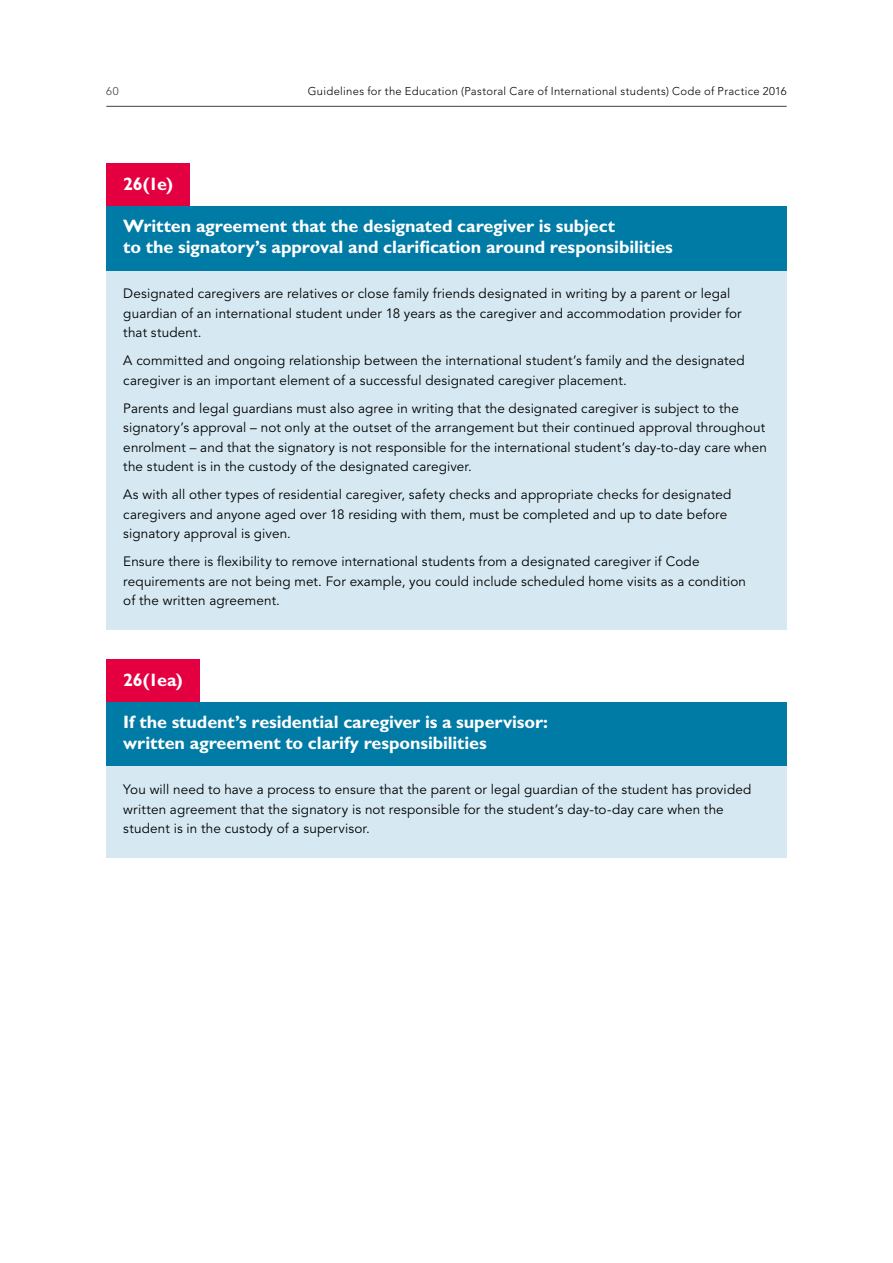
<style>
.page{position:relative;width:893px;height:1263px;background:#fff}
.page>*{position:absolute;margin:0;border:0;box-sizing:border-box;transform-origin:0 0}
.Clause_-_under_18_he{font:700 18px/21px "Gill Sans Maori";letter-spacing:-.005em;color:#fff}
.Clause_-_Red_tab{font:700 18px "Gill Sans Maori";letter-spacing:-.015em;color:#fff}
.Body_-_under_18{font:13.5px/19.5px "Avenir Maori";letter-spacing:.01em;color:#000}
.Body_-_under_18_-_la{font:13.5px/19.5px "Avenir Maori";letter-spacing:.01em;color:#000}
.t1{font:300 11.25px "Avenir LT Pro";letter-spacing:.03em;color:#000}
.t2{font:300 11.25px "Avenir LT Pro";color:#394348}
</style>
<div class="page">
<div style="left:106px;top:164px;width:84px;height:43px;background:#e40040"></div>
<div style="left:106px;top:206px;width:681px;height:64px;background:#007ba5"></div>
<div style="left:106px;top:271px;width:681px;height:86px;background:#d6e9f2"></div>
<div style="left:106px;top:338px;width:681px;height:67px;background:#d6e9f2"></div>
<div style="left:106px;top:385px;width:681px;height:106px;background:#d6e9f2"></div>
<div style="left:106px;top:472px;width:681px;height:86px;background:#d6e9f2"></div>
<div style="left:106px;top:539px;width:681px;height:91px;background:#d6e9f2"></div>
<div style="left:106px;top:660px;width:94px;height:43px;background:#e40040"></div>
<div style="left:106px;top:702px;width:681px;height:64px;background:#007ba5"></div>
<div style="left:106px;top:766px;width:681px;height:92px;background:#d6e9f2"></div>
<hr style="left:106px;top:106px;width:681px;height:1px;background:#394348">
<p class="t2" style="left:106px;top:84px;width:14px">60</p>
<p class="t1" style="left:308px;top:84px;width:480px">Guidelines for the Education (Pastoral Care of International students) Code of Practice 2016</p>
<p class="Clause_-_Red_tab" style="left:123px;top:173px;width:51px">26(1e)</p>
<p class="Clause_-_under_18_he" style="left:123px;top:216px;width:551px">Written agreement that the designated caregiver is subject<br>to the signatory’s approval and clarification around responsibilities</p>
<p class="Body_-_under_18" style="left:123px;top:284px;width:620px">Designated caregivers are relatives or close family friends designated in writing by a parent or legal guardian of an international student under 18 years as the caregiver and accommodation provider for that student.</p>
<p class="Body_-_under_18" style="left:123px;top:351px;width:623px">A committed and ongoing relationship between the international student’s family and the designated caregiver is an important element of a successful designated caregiver placement.</p>
<p class="Body_-_under_18" style="left:123px;top:399px;width:645px">Parents and legal guardians must also agree in writing that the designated caregiver is subject to the signatory’s approval – not only at the outset of the arrangement but their continued approval throughout enrolment – and that the signatory is not responsible for the international student’s day-to-day care when the student is in the custody of the designated caregiver.</p>
<p class="Body_-_under_18" style="left:123px;top:485px;width:610px">As with all other types of residential caregiver, safety checks and appropriate checks for designated caregivers and anyone aged over 18 residing with them, must be completed and up to date before signatory approval is given.</p>
<p class="Body_-_under_18_-_la" style="left:123px;top:552px;width:624px">Ensure there is flexibility to remove international students from a designated caregiver if Code requirements are not being met. For example, you could include scheduled home visits as a condition of the written agreement.</p>
<p class="Clause_-_Red_tab" style="left:123px;top:669px;width:61px">26(1ea)</p>
<p class="Clause_-_under_18_he" style="left:123px;top:711px;width:426px">If the student’s residential caregiver is a supervisor: written agreement to clarify responsibilities</p>
<p class="Body_-_under_18_-_la" style="left:123px;top:780px;width:630px">You will need to have a process to ensure that the parent or legal guardian of the student has provided written agreement that the signatory is not responsible for the student’s day-to-day care when the student is in the custody of a supervisor.</p>
</div>
